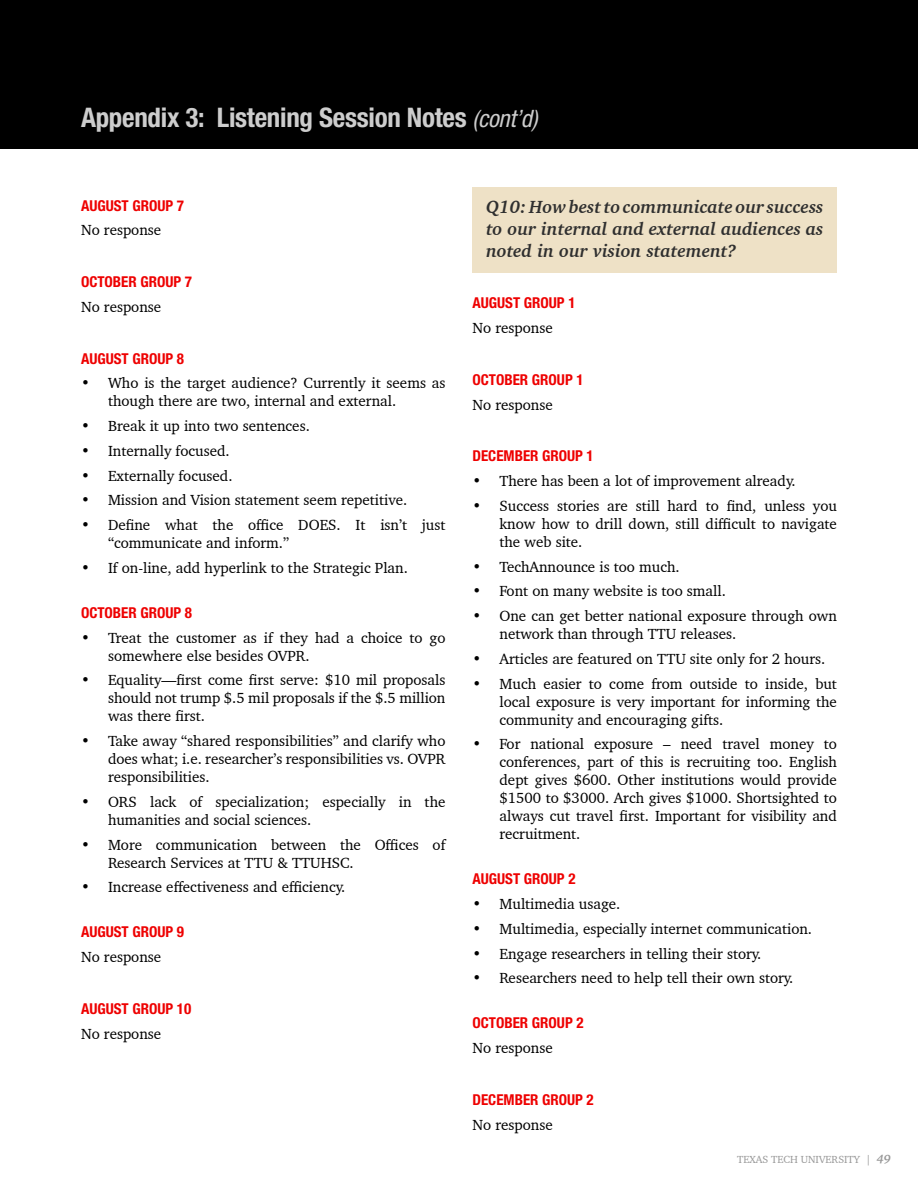
<style>
.page{position:relative;width:918px;height:1188px;background:#fff}
.page>*{position:absolute;margin:0;border:0;box-sizing:border-box;transform-origin:0 0}
.t1{font:700 condensed 27px "Helvetica Neue LT Std";letter-spacing:-.01em;color:#cdcdcd}
.t2{font:italic 700 18px/21.6px "Charter BT Pro";color:#2f2f2f;text-align:justify}
.t3{font:15px/18px "Charter BT Pro";color:#000}
.t4{font:700 condensed 15px "Helvetica Neue LT Std";color:#e00}
.t5{font:10.5px "Charter BT Pro";color:#989898}
.s1{font-weight:400;font-style:italic;font-size:24px}
.s2{font-weight:700;font-style:italic;font-size:12px}
</style>
<div class="page">
<div style="left:472px;top:188px;width:365px;height:85px;background:#eee1c6"></div>
<div style="left:0;top:0;width:918px;height:148px;background:#000"></div>
<h1 class="t1" style="left:81px;top:101px;width:458px">Appendix 3: Listening Session Notes <span class="s1">(cont’d)</span></h1>
<p class="t4" style="left:81px;top:196px;width:105px">AUGUST GROUP 7</p>
<p class="t3" style="left:81px;top:221px;width:82px">No response</p>
<p class="t4" style="left:81px;top:273px;width:113px">OCTOBER GROUP 7</p>
<p class="t3" style="left:81px;top:298px;width:82px">No response</p>
<p class="t4" style="left:81px;top:349px;width:105px">AUGUST GROUP 8</p>
<p class="t3" style="left:108px;top:374px;width:339px;text-indent:-27px">• Who is the target audience? Currently it seems as though there are two, internal and external.</p>
<p class="t3" style="left:81px;top:417px;width:230px">• Break it up into two sentences.</p>
<p class="t3" style="left:81px;top:442px;width:150px">• Internally focused.</p>
<p class="t3" style="left:81px;top:466px;width:153px">• Externally focused.</p>
<p class="t3" style="left:81px;top:491px;width:328px">• Mission and Vision statement seem repetitive.</p>
<p class="t3" style="left:108px;top:516px;width:339px;text-indent:-27px">• Define what the office DOES. It isn’t just “communicate and inform.”</p>
<p class="t3" style="left:81px;top:559px;width:328px">• If on-line, add hyperlink to the Strategic Plan.</p>
<p class="t4" style="left:81px;top:603px;width:113px">OCTOBER GROUP 8</p>
<p class="t3" style="left:108px;top:628px;width:339px;text-indent:-27px">• Treat the customer as if they had a choice to go somewhere else besides OVPR.</p>
<p class="t3" style="left:108px;top:671px;width:339px;text-align:justify;text-indent:-27px">• Equality—first come first serve: $10 mil proposals should not trump $.5 mil proposals if the $.5 million was there first.</p>
<p class="t3" style="left:108px;top:732px;width:339px;text-align:justify;text-indent:-27px">• Take away “shared responsibilities” and clarify who does what; i.e. researcher’s responsibilities vs. OVPR responsibilities.</p>
<p class="t3" style="left:108px;top:793px;width:339px;text-indent:-27px">• ORS lack of specialization; especially in the humanities and social sciences.</p>
<p class="t3" style="left:108px;top:835px;width:339px;text-indent:-27px">• More communication between the Offices of<br>Research Services at TTU &amp; TTUHSC.</p>
<p class="t3" style="left:81px;top:878px;width:266px">• Increase effectiveness and efficiency.</p>
<p class="t4" style="left:81px;top:923px;width:105px">AUGUST GROUP 9</p>
<p class="t3" style="left:81px;top:948px;width:82px">No response</p>
<p class="t4" style="left:81px;top:999px;width:112px">AUGUST GROUP 10</p>
<p class="t3" style="left:81px;top:1024px;width:82px">No response</p>
<p class="t2" style="left:486px;top:197px;width:339px">Q10: How best to communicate our success to our internal and external audiences as noted in our vision statement?</p>
<p class="t4" style="left:472px;top:294px;width:105px">AUGUST GROUP 1</p>
<p class="t3" style="left:472px;top:319px;width:82px">No response</p>
<p class="t4" style="left:472px;top:371px;width:113px">OCTOBER GROUP 1</p>
<p class="t3" style="left:472px;top:395px;width:82px">No response</p>
<p class="t4" style="left:472px;top:447px;width:123px">DECEMBER GROUP 1</p>
<p class="t3" style="left:472px;top:472px;width:325px">• There has been a lot of improvement already.</p>
<p class="t3" style="left:500px;top:497px;width:339px;text-align:justify;text-indent:-27px">• Success stories are still hard to find, unless you know how to drill down, still difficult to navigate the web site.</p>
<p class="t3" style="left:472px;top:557px;width:209px">• TechAnnounce is too much.</p>
<p class="t3" style="left:472px;top:582px;width:255px">• Font on many website is too small.</p>
<p class="t3" style="left:500px;top:607px;width:339px;text-indent:-27px">• One can get better national exposure through own network than through TTU releases.</p>
<p class="t3" style="left:472px;top:650px;width:354px">• Articles are featured on TTU site only for 2 hours.</p>
<p class="t3" style="left:500px;top:674px;width:339px;text-align:justify;text-indent:-27px">• Much easier to come from outside to inside, but local exposure is very important for informing the community and encouraging gifts.</p>
<p class="t3" style="left:500px;top:735px;width:339px;text-align:justify;text-indent:-27px">• For national exposure – need travel money to conferences, part of this is recruiting too. English dept gives $600. Other institutions would provide $1500 to $3000. Arch gives $1000. Shortsighted to always cut travel first. Important for visibility and recruitment.</p>
<p class="t4" style="left:472px;top:870px;width:105px">AUGUST GROUP 2</p>
<p class="t3" style="left:472px;top:895px;width:149px">• Multimedia usage.</p>
<p class="t3" style="left:472px;top:920px;width:341px">• Multimedia, especially internet communication.</p>
<p class="t3" style="left:472px;top:944px;width:290px">• Engage researchers in telling their story.</p>
<p class="t3" style="left:472px;top:969px;width:322px">• Researchers need to help tell their own story.</p>
<p class="t4" style="left:472px;top:1014px;width:113px">OCTOBER GROUP 2</p>
<p class="t3" style="left:472px;top:1039px;width:82px">No response</p>
<p class="t4" style="left:472px;top:1091px;width:123px">DECEMBER GROUP 2</p>
<p class="t3" style="left:472px;top:1115px;width:82px">No response</p>
<p class="t5" style="left:737px;top:1153px;width:155px">TEXAS TECH UNIVERSITY | <span class="s2">49</span></p>
</div>
